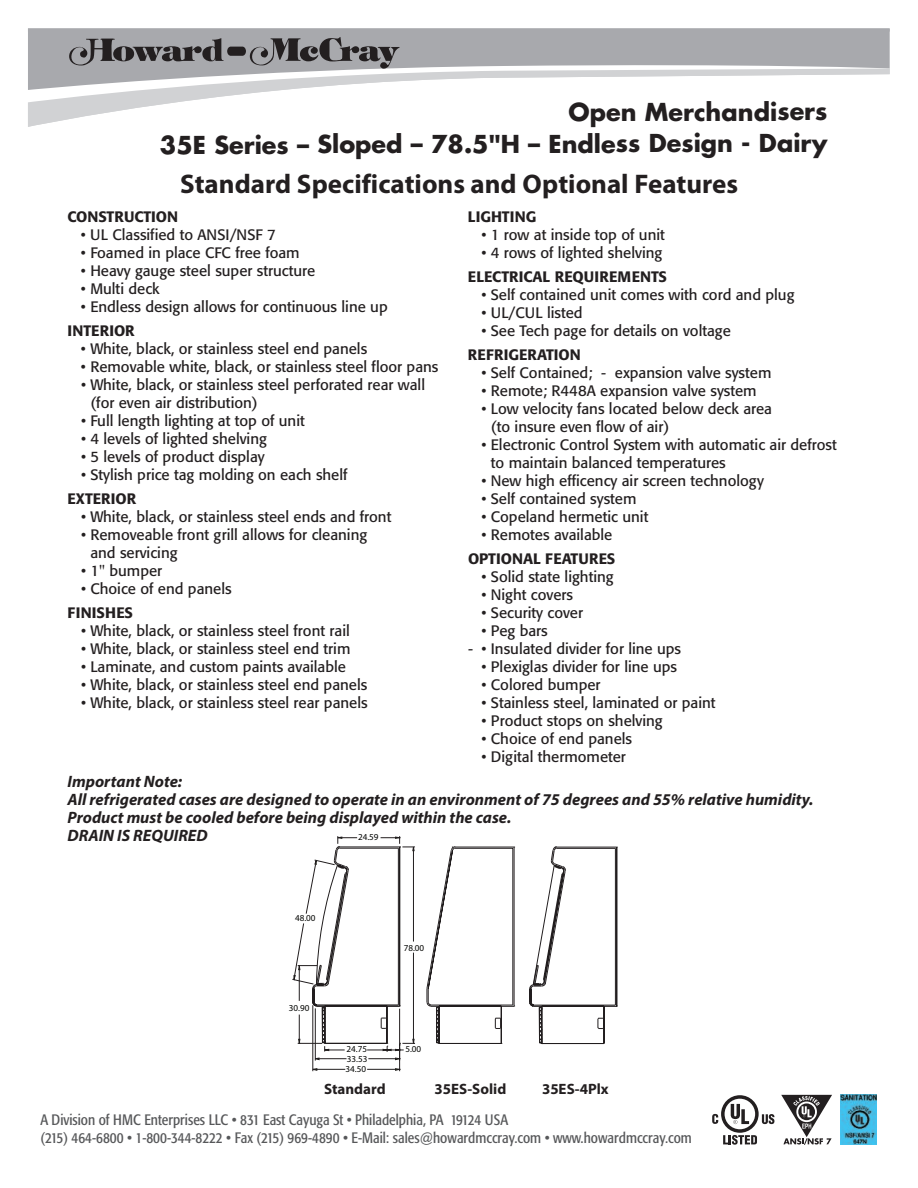
<style>
.page{position:relative;width:918px;height:1188px;background:#fff}
.page>*{position:absolute;margin:0;border:0;box-sizing:border-box;transform-origin:0 0}
.t1{font:700 27px "Myriad Pro";color:#231f20}
.t2{font:700 24px/32.1px "Futura";letter-spacing:-.005em;color:#231f20;text-align:right}
.t3{font:italic 700 16.5px/18px "Myriad Pro";color:#231f20}
.t4{font:15px/18px "Formata";color:#231f20}
.t5{font:condensed 15px/18px "Formata";color:#57585a}
.t6{font:500 15px "Formata";color:#231f20}
.t7{font:700 15px "Myriad Pro";color:#231f20}
.t8{font:500 15px "Formata";letter-spacing:.02em;color:#231f20}
.t9{font:9.15px/10.2px "Myriad";color:#040503}
</style>
<div class="page">
<svg style="left:292px;top:836px;width:123px;height:235px"></svg>
<svg style="left:426px;top:846px;width:89px;height:198px"></svg>
<hr style="left:431px;top:1005px;width:82px;height:1px;background:#211d1e">
<svg style="left:529px;top:846px;width:89px;height:198px"></svg>
<img style="left:841px;top:1095px;width:35px;height:49px">
<svg style="left:781px;top:1095px;width:51px;height:50px"></svg>
<svg style="left:712px;top:1095px;width:62px;height:50px"></svg>
<svg style="left:28px;top:103px;width:143px;height:24px"></svg>
<svg style="left:28px;top:90px;width:253px;height:13px;fill:#d1d2d4"></svg>
<svg style="left:28px;top:28px;width:862px;height:62px;fill:#a8a9ad"></svg>
<svg style="left:69px;top:37px;width:331px;height:32px;background:#818083"></svg>
<h2 class="t2" style="left:160px;top:98px;width:669px">Open Merchandisers<br>35E Series – Sloped – 78.5"H – Endless Design - Dairy</h2>
<h1 class="t1" style="left:180px;top:174px;width:560px">Standard Specifications and Optional Features</h1>
<p class="t6" style="left:468px;top:210px;width:70px">LIGHTING</p>
<p class="t4" style="left:481px;top:227px;width:185px">• 1 row at inside top of unit</p>
<p class="t4" style="left:481px;top:245px;width:182px">• 4 rows of lighted shelving</p>
<p class="t6" style="left:468px;top:270px;width:201px">ELECTRICAL REQUIREMENTS</p>
<p class="t4" style="left:481px;top:287px;width:315px">• Self contained unit comes with cord and plug</p>
<p class="t4" style="left:481px;top:305px;width:103px">• UL/CUL listed</p>
<p class="t4" style="left:481px;top:323px;width:251px">• See Tech page for details on voltage</p>
<p class="t6" style="left:468px;top:348px;width:114px">REFRIGERATION</p>
<p class="t4" style="left:481px;top:365px;width:292px">• Self Contained; - expansion valve system</p>
<p class="t4" style="left:481px;top:383px;width:277px">• Remote; R448A expansion valve system</p>
<p class="t4" style="left:491px;top:401px;width:283px;text-indent:-9px">• Low velocity fans located below deck area (to insure even flow of air)</p>
<p class="t4" style="left:491px;top:437px;width:347px;text-indent:-9px">• Electronic Control System with automatic air defrost to maintain balanced temperatures</p>
<p class="t4" style="left:481px;top:473px;width:284px">• New high efficency air screen technology</p>
<p class="t4" style="left:481px;top:491px;width:157px">• Self contained system</p>
<p class="t4" style="left:481px;top:509px;width:168px">• Copeland hermetic unit</p>
<p class="t4" style="left:482px;top:527px;width:132px">• Remotes available</p>
<p class="t6" style="left:468px;top:552px;width:149px">OPTIONAL FEATURES</p>
<p class="t4" style="left:482px;top:569px;width:134px">• Solid state lighting</p>
<p class="t4" style="left:482px;top:587px;width:93px">• Night covers</p>
<p class="t4" style="left:482px;top:605px;width:103px">• Security cover</p>
<p class="t4" style="left:482px;top:623px;width:68px">• Peg bars</p>
<p class="t4" style="left:468px;top:641px;width:215px">- • Insulated divider for line ups</p>
<p class="t4" style="left:482px;top:659px;width:197px">• Plexiglas divider for line ups</p>
<p class="t4" style="left:482px;top:677px;width:121px">• Colored bumper</p>
<p class="t4" style="left:482px;top:695px;width:236px">• Stainless steel, laminated or paint</p>
<p class="t4" style="left:482px;top:713px;width:183px">• Product stops on shelving</p>
<p class="t4" style="left:482px;top:731px;width:152px">• Choice of end panels</p>
<p class="t4" style="left:482px;top:749px;width:146px">• Digital thermometer</p>
<p class="t3" style="left:67px;top:774px;width:748px">Important Note:<br>All refrigerated cases are designed to operate in an environment of 75 degrees and 55% relative humidity.<br>Product must be cooled before being displayed within the case.<br>DRAIN IS REQUIRED</p>
<p class="t6" style="left:67px;top:210px;width:112px">CONSTRUCTION</p>
<p class="t4" style="left:81px;top:227px;width:197px">• UL Classified to ANSI/NSF 7</p>
<p class="t4" style="left:81px;top:245px;width:220px">• Foamed in place CFC free foam</p>
<p class="t4" style="left:81px;top:263px;width:236px">• Heavy gauge steel super structure</p>
<p class="t4" style="left:81px;top:281px;width:80px">• Multi deck</p>
<p class="t4" style="left:81px;top:299px;width:308px">• Endless design allows for continuous line up</p>
<p class="t6" style="left:67px;top:325px;width:69px">INTERIOR</p>
<p class="t4" style="left:81px;top:341px;width:288px">• White, black, or stainless steel end panels</p>
<p class="t4" style="left:81px;top:359px;width:359px">• Removable white, black, or stainless steel floor pans</p>
<p class="t4" style="left:90px;top:377px;width:336px;text-indent:-9px">• White, black, or stainless steel perforated rear wall (for even air distribution)</p>
<p class="t4" style="left:81px;top:413px;width:225px">• Full length lighting at top of unit</p>
<p class="t4" style="left:81px;top:431px;width:187px">• 4 levels of lighted shelving</p>
<p class="t4" style="left:81px;top:449px;width:185px">• 5 levels of product display</p>
<p class="t4" style="left:81px;top:467px;width:268px">• Stylish price tag molding on each shelf</p>
<p class="t6" style="left:68px;top:493px;width:70px">EXTERIOR</p>
<p class="t4" style="left:81px;top:509px;width:312px">• White, black, or stainless steel ends and front</p>
<p class="t4" style="left:90px;top:527px;width:278px;text-indent:-9px">• Removeable front grill allows for cleaning and servicing</p>
<p class="t4" style="left:81px;top:563px;width:83px">• 1" bumper</p>
<p class="t4" style="left:81px;top:581px;width:152px">• Choice of end panels</p>
<p class="t8" style="left:68px;top:607px;width:67px">FINISHES</p>
<p class="t4" style="left:81px;top:623px;width:270px">• White, black, or stainless steel front rail</p>
<p class="t4" style="left:81px;top:641px;width:271px">• White, black, or stainless steel end trim</p>
<p class="t4" style="left:81px;top:659px;width:267px">• Laminate, and custom paints available</p>
<p class="t4" style="left:81px;top:677px;width:288px">• White, black, or stainless steel end panels</p>
<p class="t4" style="left:81px;top:695px;width:288px">• White, black, or stainless steel rear panels</p>
<p class="t9" style="left:358px;top:833px;width:22px">24.59</p>
<p class="t9" style="left:295px;top:913px;width:22px">48.00</p>
<p class="t9" style="left:404px;top:943px;width:22px">78.00</p>
<p class="t9" style="left:289px;top:1003px;width:22px">30.90</p>
<p class="t9" style="left:347px;top:1044px;width:22px">24.75</p>
<p class="t9" style="left:405px;top:1044px;width:17px">5.00</p>
<p class="t9" style="left:346px;top:1054px;width:23px">33.53<br>34.50</p>
<p class="t7" style="left:324px;top:1083px;width:63px">Standard</p>
<p class="t7" style="left:434px;top:1083px;width:73px">35ES-Solid</p>
<p class="t7" style="left:542px;top:1083px;width:68px">35ES-4Plx</p>
<p class="t5" style="left:40px;top:1112px;width:653px">A Division of HMC Enterprises LLC • 831 East Cayuga St • Philadelphia, PA 19124 USA<br>(215) 464-6800 • 1-800-344-8222 • Fax (215) 969-4890 • E-Mail: sales@howardmccray.com • www.howardmccray.com</p>
</div>
